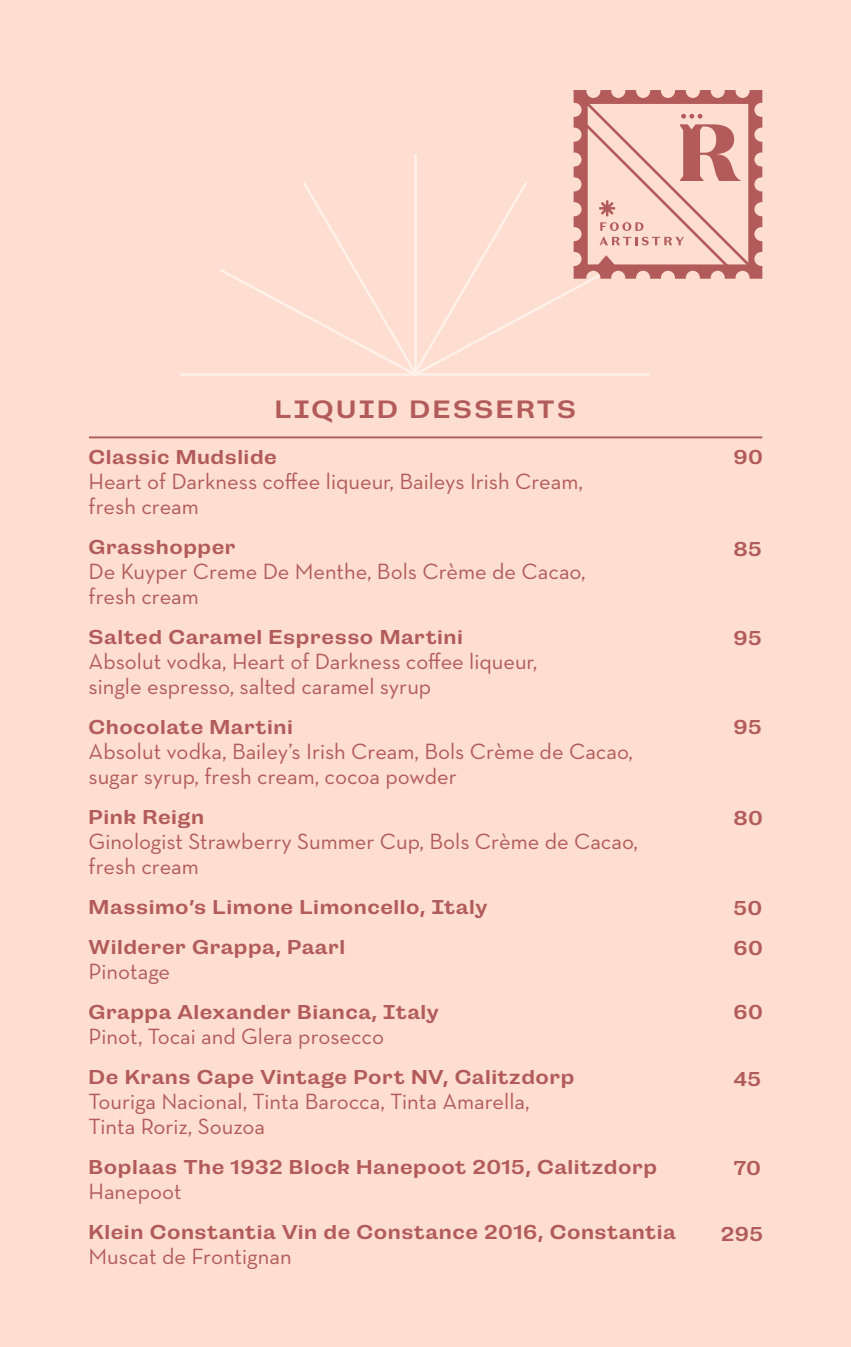
<style>
.page{position:relative;width:851px;height:1347px;background:#fff}
.page>*{position:absolute;margin:0;border:0;box-sizing:border-box;transform-origin:0 0}
.t1{font:500 25px "Campaign";letter-spacing:.105em;color:#b25b5a}
.t2{font:22.5px/25px "Neutra Text";color:#b25b5a}
.t3{font:500 20px "Campaign";letter-spacing:.025em;color:#b25b5a}
</style>
<div class="page">
<div style="left:0;top:0;width:850px;height:1346px;background:#fdded0"></div>
<svg style="left:180px;top:154px;width:470px;height:222px"></svg>
<svg style="left:573px;top:90px;width:189px;height:189px"></svg>
<hr style="left:89px;top:436px;width:673px;height:2px;background:#b25b5a">
<p class="t1" style="left:275px;top:395px;width:302px">LIQUID DESSERTS</p>
<p class="t3" style="left:89px;top:445px;width:190px">Classic Mudslide</p>
<p class="t2" style="left:89px;top:468px;width:496px">Heart of Darkness coffee liqueur, Baileys Irish Cream, fresh cream</p>
<p class="t3" style="left:89px;top:535px;width:149px">Grasshopper</p>
<p class="t2" style="left:89px;top:558px;width:498px">De Kuyper Creme De Menthe, Bols Crème de Cacao, fresh cream</p>
<p class="t3" style="left:89px;top:625px;width:376px">Salted Caramel Espresso Martini</p>
<p class="t2" style="left:89px;top:648px;width:450px">Absolut vodka, Heart of Darkness coffee liqueur, single espresso, salted caramel syrup</p>
<p class="t3" style="left:89px;top:715px;width:206px">Chocolate Martini</p>
<p class="t2" style="left:89px;top:738px;width:546px">Absolut vodka, Bailey’s Irish Cream, Bols Crème de Cacao, sugar syrup, fresh cream, cocoa powder</p>
<p class="t3" style="left:89px;top:805px;width:117px">Pink Reign</p>
<p class="t2" style="left:89px;top:828px;width:551px">Ginologist Strawberry Summer Cup, Bols Crème de Cacao, fresh cream</p>
<p class="t3" style="left:89px;top:895px;width:400px">Massimo’s Limone Limoncello, Italy</p>
<p class="t3" style="left:89px;top:935px;width:258px">Wilderer Grappa, Paarl</p>
<p class="t2" style="left:89px;top:958px;width:83px">Pinotage</p>
<p class="t3" style="left:89px;top:1000px;width:352px">Grappa Alexander Bianca, Italy</p>
<p class="t2" style="left:89px;top:1023px;width:297px">Pinot, Tocai and Glera prosecco</p>
<p class="t3" style="left:89px;top:1065px;width:487px">De Krans Cape Vintage Port NV, Calitzdorp</p>
<p class="t2" style="left:89px;top:1088px;width:442px">Touriga Nacional, Tinta Barocca, Tinta Amarella,<br>Tinta Roriz, Souzoa</p>
<p class="t3" style="left:89px;top:1155px;width:569px">Boplaas The 1932 Block Hanepoot 2015, Calitzdorp</p>
<p class="t2" style="left:89px;top:1178px;width:95px">Hanepoot</p>
<p class="t3" style="left:89px;top:1220px;width:588px">Klein Constantia Vin de Constance 2016, Constantia</p>
<p class="t2" style="left:89px;top:1243px;width:204px">Muscat de Frontignan</p>
<p class="t3" style="left:733px;top:445px;width:31px">90</p>
<p class="t3" style="left:733px;top:537px;width:30px">85</p>
<p class="t3" style="left:733px;top:626px;width:30px">95</p>
<p class="t3" style="left:733px;top:715px;width:30px">95</p>
<p class="t3" style="left:733px;top:806px;width:31px">80</p>
<p class="t3" style="left:733px;top:897px;width:30px">50</p>
<p class="t3" style="left:733px;top:936px;width:31px">60</p>
<p class="t3" style="left:733px;top:1000px;width:31px">60</p>
<p class="t3" style="left:733px;top:1067px;width:29px">45</p>
<p class="t3" style="left:733px;top:1156px;width:29px">70</p>
<p class="t3" style="left:720px;top:1223px;width:44px">295</p>
</div>
